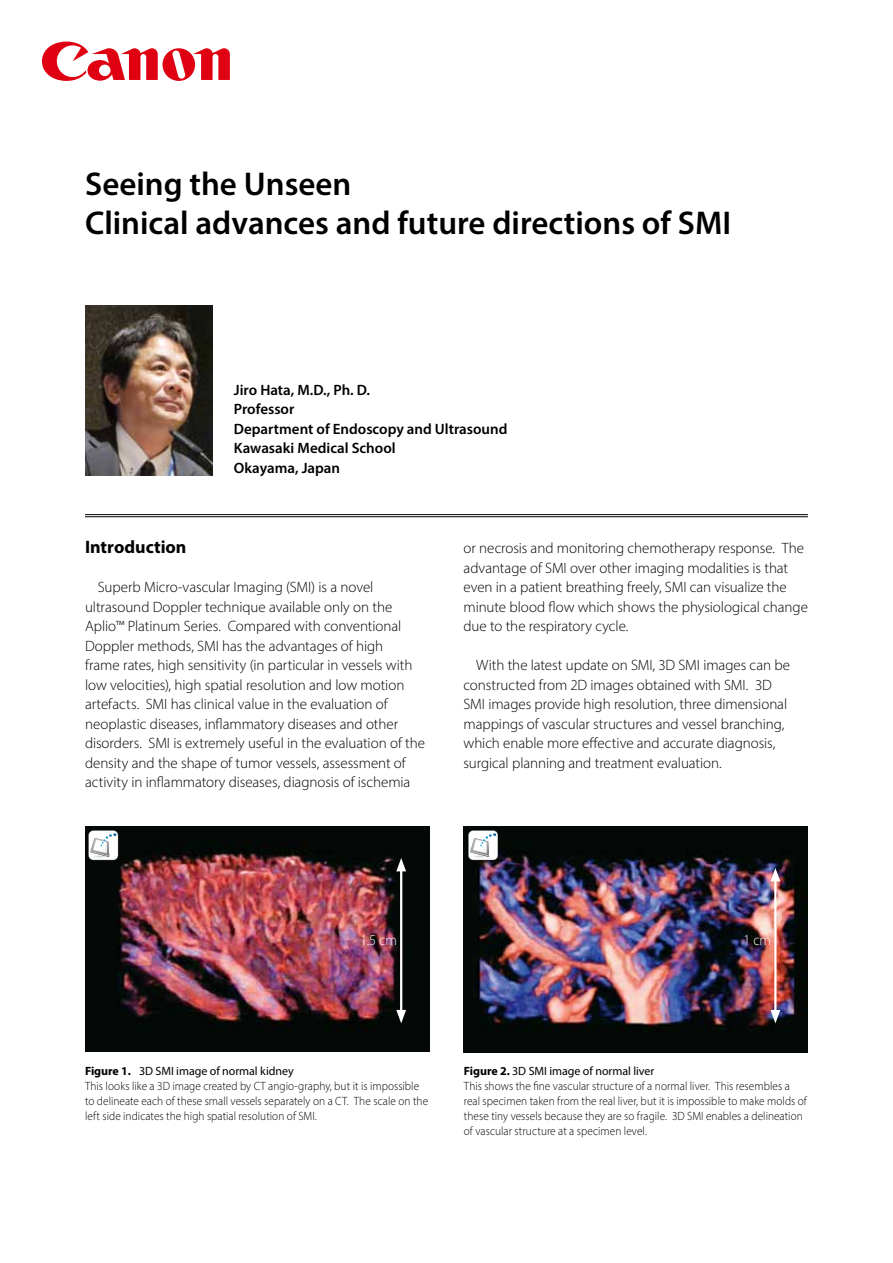
<style>
.page{position:relative;width:893px;height:1263px;background:#fff}
.page>*{position:absolute;margin:0;border:0;box-sizing:border-box;transform-origin:0 0}
.t1{font:600 33px/39px "Myriad Pro";color:#000}
.t2{font:700 18px "Myriad Pro";color:#000}
.t3{font:300 15px/19.5px "Myriad Pro";letter-spacing:-.005em;color:#000}
.t4{font:600 15px/19.5px "Myriad Pro";color:#000}
.t5{font:300 15px "Myriad Pro";color:#fff;scale:.94 1}
.t6{font:300 12px/15px "Myriad Pro";letter-spacing:.005em;color:#000;scale:.94 1}
.t7{font:12px "Myriad Pro";letter-spacing:-.005em;color:#000}
.s1{font-weight:700}
</style>
<div class="page">
<svg style="left:42px;top:42px;width:188px;height:39px"></svg>
<hr style="left:85px;top:514px;width:723px;height:1px;background:#000">
<hr style="left:85px;top:516px;width:723px;height:1px;background:#000">
<img style="left:85px;top:305px;width:128px;height:170px">
<img style="left:85px;top:826px;width:344px;height:226px">
<img style="left:464px;top:826px;width:344px;height:226px">
<hr style="left:400px;top:867px;width:2px;height:147px;background:#fff">
<svg style="left:396px;top:858px;width:10px;height:13px"></svg>
<svg style="left:396px;top:1010px;width:10px;height:13px"></svg>
<hr style="left:774px;top:877px;width:2px;height:137px;background:#fff">
<svg style="left:770px;top:868px;width:10px;height:13px"></svg>
<svg style="left:770px;top:1010px;width:10px;height:13px"></svg>
<svg style="left:88px;top:830px;width:30px;height:30px"></svg>
<svg style="left:468px;top:830px;width:30px;height:30px"></svg>
<h1 class="t1" style="left:85px;top:163px;width:647px">Seeing the Unseen<br>Clinical advances and future directions of SMI</h1>
<p class="t4" style="left:234px;top:379px;width:275px">Jiro Hata, M.D., Ph. D.<br>Professor<br>Department of Endoscopy and Ultrasound<br>Kawasaki Medical School<br>Okayama, Japan</p>
<p class="t2" style="left:85px;top:535px;width:103px">Introduction</p>
<p class="t3" style="left:85px;top:577px;width:342px;text-indent:13px">Superb Micro-vascular Imaging (SMI) is a novel ultrasound Doppler technique available only on the Aplio™ Platinum Series. Compared with conventional Doppler methods, SMI has the advantages of high<br>frame rates, high sensitivity (in particular in vessels with low velocities), high spatial resolution and low motion artefacts. SMI has clinical value in the evaluation of neoplastic diseases, inflammatory diseases and other disorders. SMI is extremely useful in the evaluation of the density and the shape of tumor vessels, assessment of activity in inflammatory diseases, diagnosis of ischemia</p>
<p class="t3" style="left:463px;top:538px;width:346px">or necrosis and monitoring chemotherapy response. The advantage of SMI over other imaging modalities is that even in a patient breathing freely, SMI can visualize the minute blood flow which shows the physiological change due to the respiratory cycle.</p>
<p class="t3" style="left:463px;top:655px;width:328px;text-indent:13px">With the latest update on SMI, 3D SMI images can be constructed from 2D images obtained with SMI. 3D SMI images provide high resolution, three dimensional mappings of vascular structures and vessel branching, which enable more effective and accurate diagnosis, surgical planning and treatment evaluation.</p>
<p class="t5" style="left:361px;top:931px;width:40px">1.5 cm</p>
<p class="t5" style="left:743px;top:931px;width:31px">1 cm</p>
<p class="t7" style="left:85px;top:1064px;width:210px"><span class="s1">Figure 1.</span> 3D SMI image of normal kidney</p>
<p class="t7" style="left:464px;top:1064px;width:192px"><span class="s1">Figure 2.</span> 3D SMI image of normal liver</p>
<p class="t6" style="left:85px;top:1078px;width:367px">This looks like a 3D image created by CT angio-graphy, but it is impossible to delineate each of these small vessels separately on a CT. The scale on the left side indicates the high spatial resolution of SMI.</p>
<p class="t6" style="left:464px;top:1078px;width:366px">This shows the fine vascular structure of a normal liver. This resembles a real specimen taken from the real liver, but it is impossible to make molds of these tiny vessels because they are so fragile. 3D SMI enables a delineation of vascular structure at a specimen level.</p>
</div>
